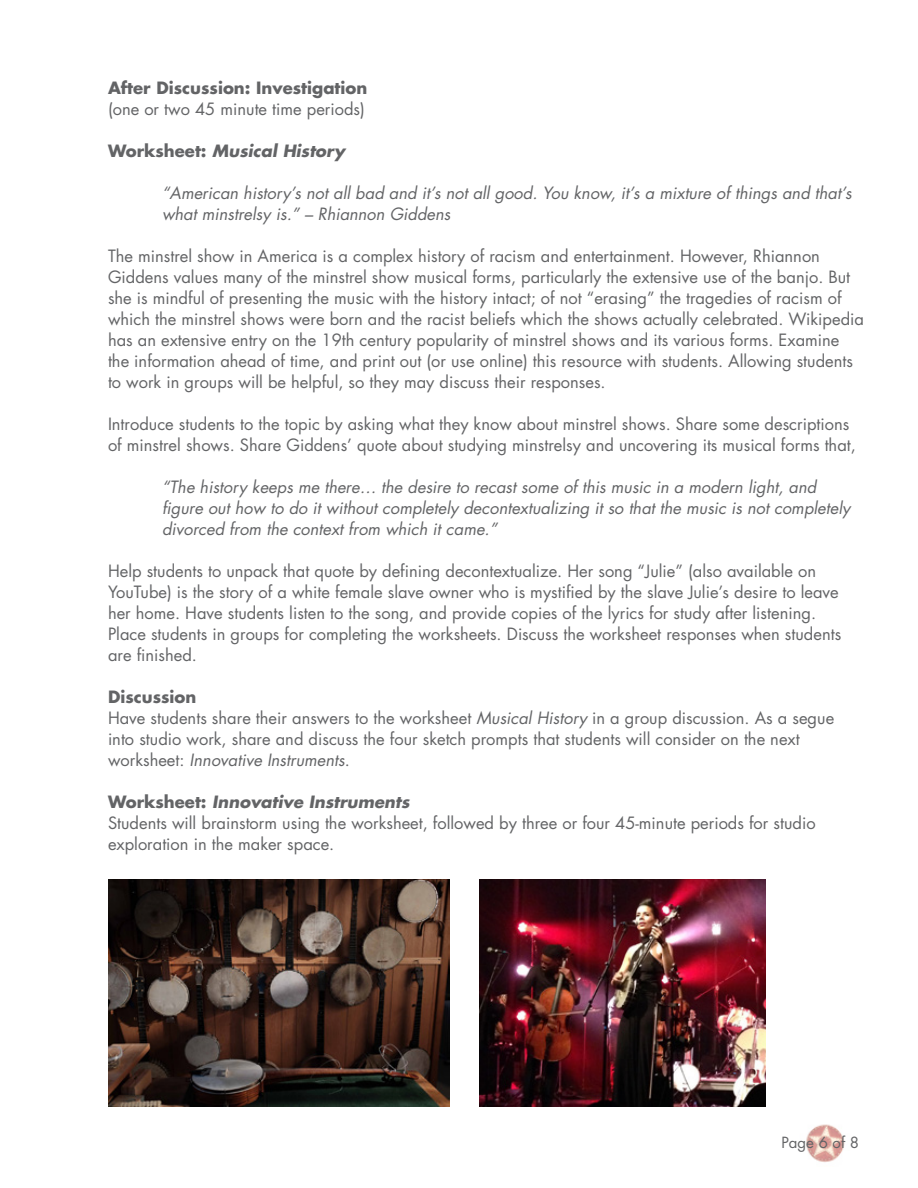
<style>
.page{position:relative;width:918px;height:1188px;background:#fff}
.page>*{position:absolute;margin:0;border:0;box-sizing:border-box;transform-origin:0 0}
.t1{font:16.5px/21px "Futura";color:#636466}
.t2{font:italic 16.5px/21px "Futura";color:#636466}
.t3{font:700 16.5px "Futura";color:#636466}
.t4{font:italic 700 16.5px "Futura";color:#636466}
.t5{font:15px "Futura";color:#636466}
.s1{font-style:normal}
.s2{font-weight:700}
.s3{font-style:italic}
.s4{font-weight:700;font-style:italic}
</style>
<div class="page">
<img style="left:806px;top:1124px;width:39px;height:38px">
<img style="left:480px;top:879px;width:286px;height:228px">
<img style="left:108px;top:879px;width:342px;height:228px">
<p class="t3" style="left:108px;top:77px;width:261px">After Discussion: Investigation</p>
<p class="t1" style="left:108px;top:99px;width:258px">(one or two 45 minute time periods)</p>
<p class="t4" style="left:108px;top:140px;width:238px"><span class="s1">Worksheet:</span> Musical History</p>
<p class="t2" style="left:162px;top:183px;width:691px">“American history’s not all bad and it’s not all good. You know, it’s a mixture of things and that’s what minstrelsy is.” – Rhiannon Giddens</p>
<p class="t1" style="left:108px;top:246px;width:758px">The minstrel show in America is a complex history of racism and entertainment. However, Rhiannon Giddens values many of the minstrel show musical forms, particularly the extensive use of the banjo. But she is mindful of presenting the music with the history intact; of not “erasing” the tragedies of racism of which the minstrel shows were born and the racist beliefs which the shows actually celebrated. Wikipedia has an extensive entry on the 19th century popularity of minstrel shows and its various forms. Examine the information ahead of time, and print out (or use online) this resource with students. Allowing students to work in groups will be helpful, so they may discuss their responses.</p>
<p class="t1" style="left:108px;top:414px;width:749px">Introduce students to the topic by asking what they know about minstrel shows. Share some descriptions of minstrel shows. Share Giddens’ quote about studying minstrelsy and uncovering its musical forms that,</p>
<p class="t2" style="left:162px;top:477px;width:690px">“The history keeps me there… the desire to recast some of this music in a modern light, and figure out how to do it without completely decontextualizing it so that the music is not completely divorced from the context from which it came.”</p>
<p class="t1" style="left:108px;top:561px;width:735px">Help students to unpack that quote by defining decontextualize. Her song “Julie” (also available on YouTube) is the story of a white female slave owner who is mystified by the slave Julie’s desire to leave her home. Have students listen to the song, and provide copies of the lyrics for study after listening.<br>Place students in groups for completing the worksheets. Discuss the worksheet responses when students are finished.</p>
<p class="t1" style="left:108px;top:687px;width:728px"><span class="s2">Discussion<br></span>Have students share their answers to the worksheet <span class="s3">Musical History</span> in a group discussion. As a segue into studio work, share and discuss the four sketch prompts that students will consider on the next worksheet: <span class="s3">Innovative Instruments</span>.</p>
<p class="t1" style="left:108px;top:792px;width:709px"><span class="s2">Worksheet:</span> <span class="s4">Innovative Instruments<br></span>Students will brainstorm using the worksheet, followed by three or four 45-minute periods for studio exploration in the maker space.</p>
<p class="t5" style="left:781px;top:1133px;width:79px">Page 6 of 8</p>
</div>
